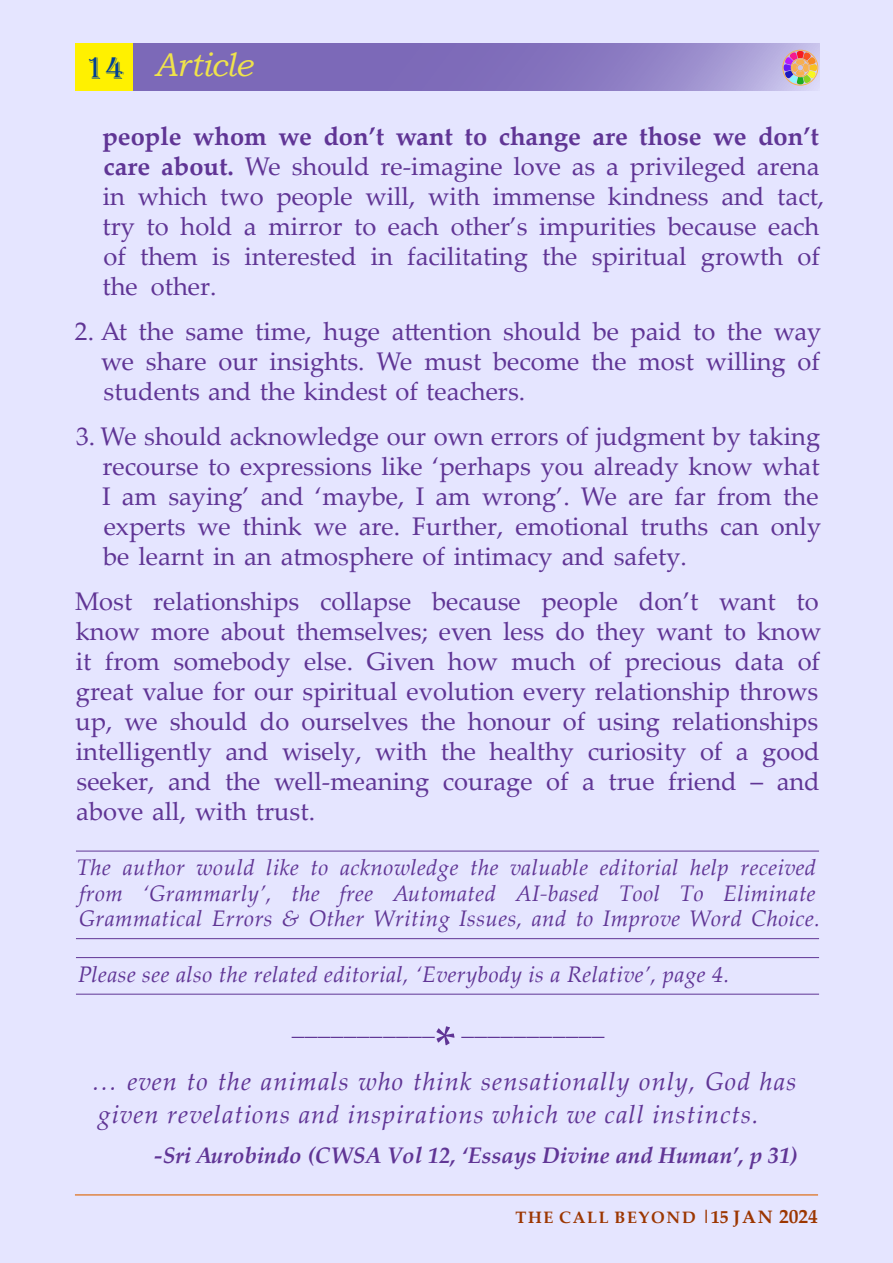
<style>
.page{position:relative;width:893px;height:1263px;background:#e5e5ff}
.page>*{position:absolute;margin:0;border:0;box-sizing:border-box;transform-origin:0 0}
.t1{font:54px "Palatino Linotype";color:#603595}
.t2{font:italic 33px "Bookman Old Style";letter-spacing:-.01em;color:#efe34b}
.t3{font:25.5px/30px "Palatino Linotype";color:#603595;text-align:justify}
.t4{font:italic 25.5px/55.5px "Palatino Linotype";letter-spacing:.04em;color:#603595}
.t5{font:italic 22.5px/25.5px "Palatino Linotype";letter-spacing:.02em;color:#603595}
.t6{font:italic 700 22.5px "Palatino Linotype";color:#603595}
.t7{font:700 16.5px "Palatino Linotype";letter-spacing:.1em;color:#9c3600}
.s1{font-family:"Algerian";font-style:normal;color:#004095}
.s2{font-weight:700}
.s3{font-size:18px}
.s4{font-size:19.5px}
</style>
<div class="page">
<hr style="left:75px;top:1194px;width:743px;height:2px;background:#de8544">
<div style="left:76px;top:43px;width:57px;height:48px;background:#fff100"></div>
<svg style="left:134px;top:43px;width:686px;height:48px;background:#8877c0"></svg>
<hr style="left:76px;top:851px;width:743px;height:1px;background:#603595">
<hr style="left:76px;top:938px;width:743px;height:1px;background:#603595">
<hr style="left:76px;top:957px;width:743px;height:1px;background:#603595">
<hr style="left:76px;top:994px;width:743px;height:1px;background:#603595">
<svg style="left:783px;top:51px;width:34px;height:33px"></svg>
<div style="left:797px;top:64px;width:7px;height:7px;border:1px solid #ffad36;border-radius:50%"></div>
<div style="left:791px;top:59px;width:18px;height:18px;border:1px solid #ffad36;border-radius:50%"></div>
<div style="left:783px;top:50px;width:35px;height:35px;border:1px solid #ffad36;border-radius:50%"></div>
<p class="t2" style="left:85px;top:45px;width:169px"><span class="s1">14</span> Article</p>
<p class="t3" style="left:102px;top:124px;width:723px;text-align:left"><span class="s2">people whom we don’t want to change are those we don’t care about.</span> We should re-imagine love as a privileged arena in which two people will, with immense kindness and tact, try to hold a mirror to each other’s impurities because each of them is interested in facilitating the spiritual growth of the other.</p>
<p class="t3" style="left:101px;top:319px;width:722px;text-indent:-26px">2. At the same time, huge a琀琀ention should be paid to the way we share our insights. We must become the most willing of students and the kindest of teachers.</p>
<p class="t3" style="left:102px;top:424px;width:721px;text-indent:-26px">3. We should acknowledge our own errors of judgment by taking recourse to expressions like ‘perhaps you already know what I am saying’ and ‘maybe, I am wrong’. We are far from the experts we think we are. Further, emotional truths can only be learnt in an atmosphere of intimacy and safety.</p>
<p class="t3" style="left:75px;top:589px;width:748px">Most relationships collapse because people don’t want to know more about themselves; even less do they want to know it from somebody else. Given how much of precious data of great value for our spiritual evolution every relationship throws up, we should do ourselves the honour of using relationships intelligently and wisely, with the healthy curiosity of a good seeker, and the well-meaning courage of a true friend – and above all, with trust.</p>
<p class="t5" style="left:76px;top:857px;width:745px">The author would like to acknowledge the valuable editorial help received from ‘Grammarly’, the free Automated AI-based Tool To Eliminate<br>Grammatical Errors &amp; Other Writing Issues, and to Improve Word Choice.</p>
<p class="t5" style="left:78px;top:960px;width:653px">Please see also the related editorial, ‘Everybody is a Relative’, page 4.</p>
<p class="t4" style="left:292px;top:1001px;width:144px">___________</p>
<h1 class="t1" style="left:435px;top:1008px;width:23px">*</h1>
<p class="t4" style="left:92px;top:1001px;width:706px;text-indent:370px">___________<br>… even to the animals who think sensationally only, God has</p>
<p class="t4" style="left:98px;top:1085px;width:662px">given revelations and inspirations which we call instincts.</p>
<p class="t6" style="left:154px;top:1147px;width:645px">-Sri Aurobindo (CWSA Vol 12, ‘Essays Divine and Human’, p 31)</p>
<p class="t7" style="left:515px;top:1210px;width:304px">The Call Beyond <span class="s3">|15 Jan</span> <span class="s4">2024</span></p>
</div>
